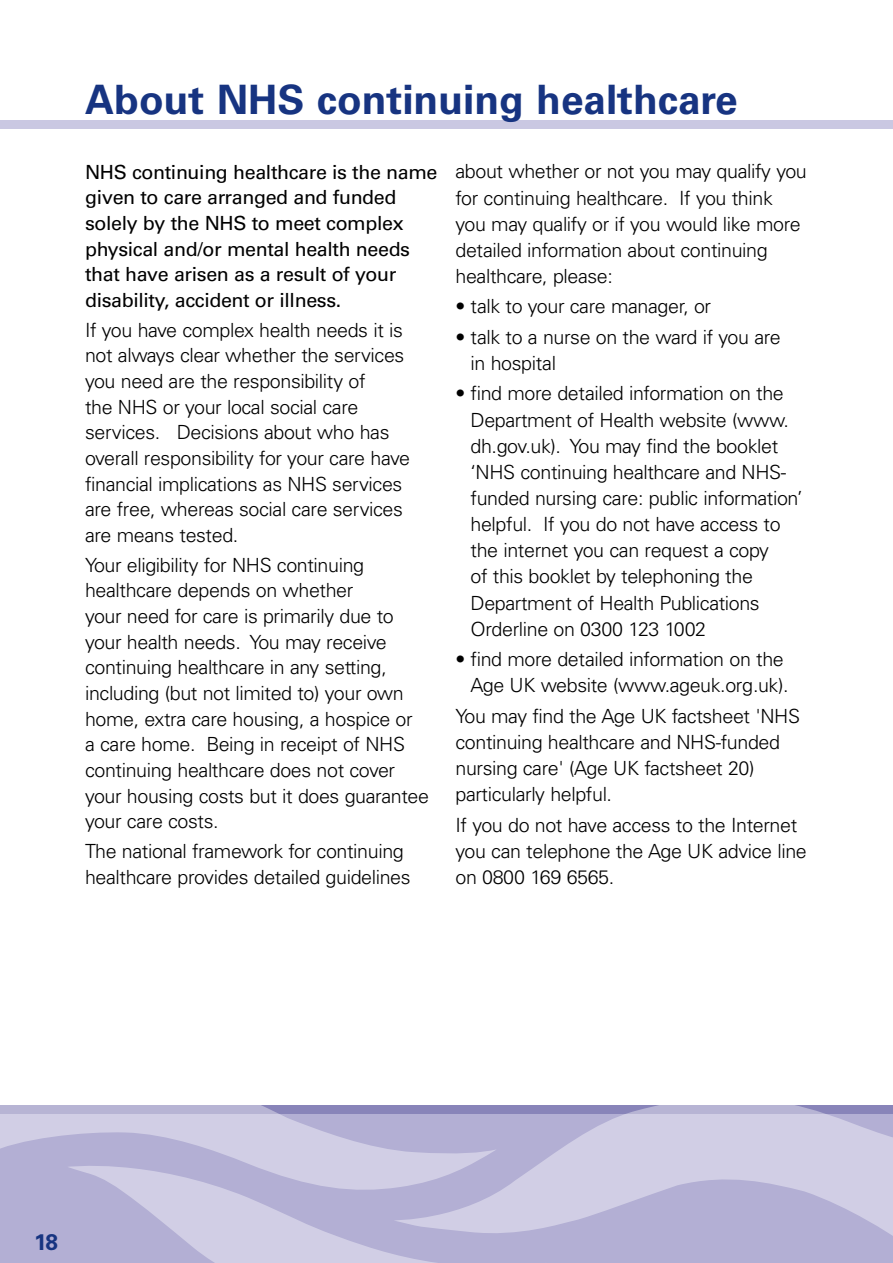
<style>
.page{position:relative;width:893px;height:1263px;background:#fff}
.page>*{position:absolute;margin:0;border:0;box-sizing:border-box;transform-origin:0 0}
.t1{font:700 40.5px "Univers LT Std";color:#173481}
.t2{font:700 22.5px "Univers LT Std";color:#173481}
.t3{font:300 19.5px/26.1px "Univers LT Std";letter-spacing:-.02em;color:#000}
.t4{font:19.5px/25.7px "Univers LT Std";letter-spacing:-.02em;color:#000}
</style>
<div class="page">
<div style="left:0;top:120px;width:893px;height:8px;background:#cac8e2"></div>
<div style="left:0;top:1114px;width:893px;height:149px;background:#b3afd4"></div>
<svg style="left:0;top:1105px;width:394px;height:52px;fill:#d1cee5"></svg>
<svg style="left:394px;top:1105px;width:499px;height:131px;fill:#d1cee5"></svg>
<svg style="left:69px;top:1157px;width:477px;height:106px"></svg>
<h1 class="t1" style="left:85px;top:76px;width:654px">About NHS continuing healthcare</h1>
<p class="t4" style="left:85px;top:159px;width:354px">NHS continuing healthcare is the name given to care arranged and funded solely by the NHS to meet complex physical and/or mental health needs that have arisen as a result of your disability, accident or illness.</p>
<p class="t3" style="left:85px;top:317px;width:326px;line-height:25.7px">If you have complex health needs it is not always clear whether the services you need are the responsibility of<br>the NHS or your local social care services. Decisions about who has overall responsibility for your care have financial implications as NHS services are free, whereas social care services are means tested.</p>
<p class="t3" style="left:85px;top:552px;width:345px;line-height:25.7px">Your eligibility for NHS continuing healthcare depends on whether<br>your need for care is primarily due to your health needs. You may receive continuing healthcare in any setting, including (but not limited to) your own home, extra care housing, a hospice or<br>a care home. Being in receipt of NHS continuing healthcare does not cover your housing costs but it does guarantee your care costs.</p>
<p class="t3" style="left:85px;top:838px;width:327px;line-height:25.7px">The national framework for continuing healthcare provides detailed guidelines</p>
<p class="t3" style="left:455px;top:158px;width:353px">about whether or not you may qualify you for continuing healthcare. If you think you may qualify or if you would like more detailed information about continuing healthcare, please:</p>
<p class="t3" style="left:455px;top:293px;width:257px">• talk to your care manager, or</p>
<p class="t3" style="left:471px;top:324px;width:312px;text-indent:-15px">• talk to a nurse on the ward if you are in hospital</p>
<p class="t3" style="left:471px;top:380px;width:333px;text-indent:-15px">• find more detailed information on the Department of Health website (www. dh.gov.uk). You may find the booklet ‘NHS continuing healthcare and NHS&shy;funded nursing care: public information’ helpful. If you do not have access to the internet you can request a copy<br>of this booklet by telephoning the Department of Health Publications Orderline on 0300 123 1002</p>
<p class="t3" style="left:455px;top:646px;width:335px;text-align:right">• find more detailed information on the<br>Age UK website (www.ageuk.org.uk).</p>
<p class="t3" style="left:455px;top:703px;width:346px">You may find the Age UK factsheet 'NHS continuing healthcare and NHS-funded nursing care' (Age UK factsheet 20) particularly helpful.</p>
<p class="t3" style="left:455px;top:811px;width:353px">If you do not have access to the Internet you can telephone the Age UK advice line on 0800 169 6565.</p>
<p class="t2" style="left:34px;top:1229px;width:26px">18</p>
</div>
